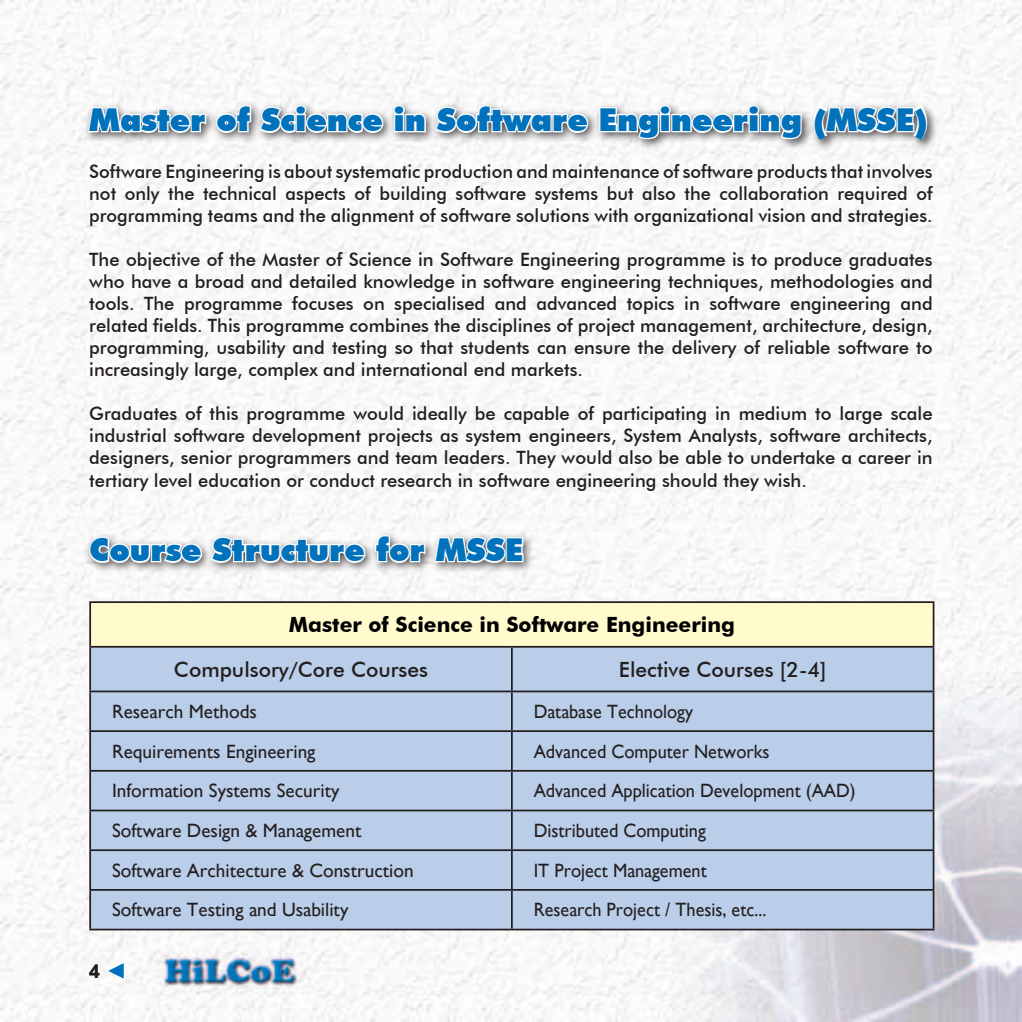
<style>
.page{position:relative;width:1022px;height:1022px;background:#fff}
.page>*{position:absolute;margin:0;border:0;box-sizing:border-box;transform-origin:0 0}
.t1{font:900 31.5px "Futura BT";color:#0072bc}
.t2{font:500 21px "Futura BT";color:#231f20}
.t3{font:700 21px "Futura BT";color:#000}
.t4{font:19.25px "Gill Sans";color:#231f20}
.t5{font:19.25px "Gill Sans";color:#231f20;scale:.95 1}
.t6{font:700 19.25px "Arial";color:#231f20}
.t7{font:500 18.38px/22.1px "Futura BT";color:#231f20;text-align:justify}
.s1{font-weight:900;font-size:21px;color:#0072bc}
</style>
<div class="page">
<img style="left:0;top:0;width:1022px;height:1022px">
<div style="left:90px;top:602px;width:843px;height:45px;background:#fffbcc"></div>
<svg style="left:91px;top:648px;width:842px;height:281px;fill:#bacde9"></svg>
<hr style="left:89px;top:601px;width:423px;height:2px;background:#231f20">
<hr style="left:89px;top:603px;width:2px;height:43px;background:#231f20">
<hr style="left:512px;top:601px;width:422px;height:2px;background:#231f20">
<hr style="left:933px;top:603px;width:1px;height:43px;background:#231f20">
<hr style="left:89px;top:646px;width:423px;height:2px;background:#231f20">
<hr style="left:89px;top:648px;width:2px;height:42px;background:#231f20">
<hr style="left:512px;top:646px;width:422px;height:2px;background:#231f20">
<hr style="left:511px;top:648px;width:2px;height:42px;background:#231f20">
<hr style="left:933px;top:648px;width:1px;height:42px;background:#231f20">
<hr style="left:89px;top:690px;width:423px;height:2px;background:#231f20">
<hr style="left:89px;top:692px;width:2px;height:38px;background:#231f20">
<hr style="left:512px;top:690px;width:422px;height:2px;background:#231f20">
<hr style="left:511px;top:692px;width:2px;height:38px;background:#231f20">
<hr style="left:933px;top:692px;width:1px;height:38px;background:#231f20">
<hr style="left:89px;top:730px;width:423px;height:2px;background:#231f20">
<hr style="left:89px;top:732px;width:2px;height:38px;background:#231f20">
<hr style="left:512px;top:730px;width:422px;height:2px;background:#231f20">
<hr style="left:511px;top:732px;width:2px;height:38px;background:#231f20">
<hr style="left:933px;top:732px;width:1px;height:38px;background:#231f20">
<hr style="left:89px;top:770px;width:423px;height:2px;background:#231f20">
<hr style="left:89px;top:772px;width:2px;height:38px;background:#231f20">
<hr style="left:512px;top:770px;width:422px;height:2px;background:#231f20">
<hr style="left:511px;top:772px;width:2px;height:38px;background:#231f20">
<hr style="left:933px;top:772px;width:1px;height:38px;background:#231f20">
<hr style="left:89px;top:810px;width:423px;height:1px;background:#231f20">
<hr style="left:89px;top:811px;width:2px;height:38px;background:#231f20">
<hr style="left:512px;top:810px;width:422px;height:1px;background:#231f20">
<hr style="left:511px;top:811px;width:2px;height:38px;background:#231f20">
<hr style="left:933px;top:811px;width:1px;height:38px;background:#231f20">
<hr style="left:89px;top:849px;width:423px;height:2px;background:#231f20">
<hr style="left:89px;top:851px;width:2px;height:38px;background:#231f20">
<hr style="left:512px;top:849px;width:422px;height:2px;background:#231f20">
<hr style="left:511px;top:851px;width:2px;height:38px;background:#231f20">
<hr style="left:933px;top:851px;width:1px;height:38px;background:#231f20">
<hr style="left:89px;top:889px;width:423px;height:2px;background:#231f20">
<hr style="left:89px;top:891px;width:2px;height:38px;background:#231f20">
<hr style="left:512px;top:889px;width:422px;height:2px;background:#231f20">
<hr style="left:511px;top:891px;width:2px;height:38px;background:#231f20">
<hr style="left:933px;top:891px;width:1px;height:38px;background:#231f20">
<hr style="left:89px;top:929px;width:423px;height:1px;background:#231f20">
<hr style="left:512px;top:929px;width:422px;height:1px;background:#231f20">
<div style="left:83px;top:100px;width:856px;height:52px;background:#231f20;opacity:.75"></div>
<svg style="left:86px;top:80px;width:122px;height:55px"></svg>
<svg style="left:214px;top:104px;width:171px;height:31px"></svg>
<svg style="left:392px;top:104px;width:35px;height:30px"></svg>
<svg style="left:434px;top:104px;width:156px;height:42px"></svg>
<svg style="left:598px;top:104px;width:205px;height:37px"></svg>
<svg style="left:812px;top:80px;width:116px;height:61px"></svg>
<div style="left:84px;top:530px;width:450px;height:43px;background:#231f20;opacity:.75"></div>
<svg style="left:87px;top:535px;width:280px;height:30px"></svg>
<svg style="left:374px;top:534px;width:53px;height:31px"></svg>
<svg style="left:433px;top:510px;width:92px;height:54px"></svg>
<p class="t1" style="left:89px;top:101px;width:840px">Master of Science in Software Engineering (MSSE)</p>
<p class="t7" style="left:89px;top:160px;width:845px">Software Engineering is about systematic production and maintenance of software products that involves not only the technical aspects of building software systems but also the collaboration required of programming teams and the alignment of software solutions with organizational vision and strategies.</p>
<p class="t7" style="left:89px;top:248px;width:845px">The objective of the Master of Science in Software Engineering programme is to produce graduates who have a broad and detailed knowledge in software engineering techniques, methodologies and tools. The programme focuses on specialised and advanced topics in software engineering and related fields. This programme combines the disciplines of project management, architecture, design, programming, usability and testing so that students can ensure the delivery of reliable software to increasingly large, complex and international end markets.</p>
<p class="t7" style="left:89px;top:402px;width:845px">Graduates of this programme would ideally be capable of participating in medium to large scale industrial software development projects as system engineers, System Analysts, software architects, designers, senior programmers and team leaders. They would also be able to undertake a career in tertiary level education or conduct research in software engineering should they wish.</p>
<p class="t1" style="left:89px;top:531px;width:436px">Course Structure for MSSE</p>
<p class="t3" style="left:289px;top:612px;width:448px">Master of Science in Software Engineering</p>
<p class="t2" style="left:174px;top:657px;width:256px">Compulsory/Core Courses</p>
<p class="t2" style="left:619px;top:657px;width:209px">Elective Courses [2-4]</p>
<p class="t4" style="left:112px;top:700px;width:146px">Research Methods</p>
<p class="t5" style="left:534px;top:700px;width:169px">Database Technology</p>
<p class="t4" style="left:112px;top:740px;width:205px">Requirements Engineering</p>
<p class="t5" style="left:534px;top:740px;width:250px">Advanced Computer Networks</p>
<p class="t4" style="left:112px;top:779px;width:229px">Information Systems Security</p>
<p class="t5" style="left:534px;top:779px;width:340px">Advanced Application Development (AAD)</p>
<p class="t4" style="left:112px;top:819px;width:251px">Software Design &amp; Management</p>
<p class="t5" style="left:534px;top:819px;width:183px">Distributed Computing</p>
<p class="t4" style="left:112px;top:859px;width:303px">Software Architecture &amp; Construction</p>
<p class="t5" style="left:534px;top:859px;width:184px">IT Project Management</p>
<p class="t4" style="left:112px;top:898px;width:238px">Software Testing and Usability</p>
<p class="t5" style="left:534px;top:898px;width:246px">Research Project / Thesis, etc...</p>
<p class="t6" style="left:89px;top:958px;width:39px">4 <span class="s1">◄</span></p>
</div>
